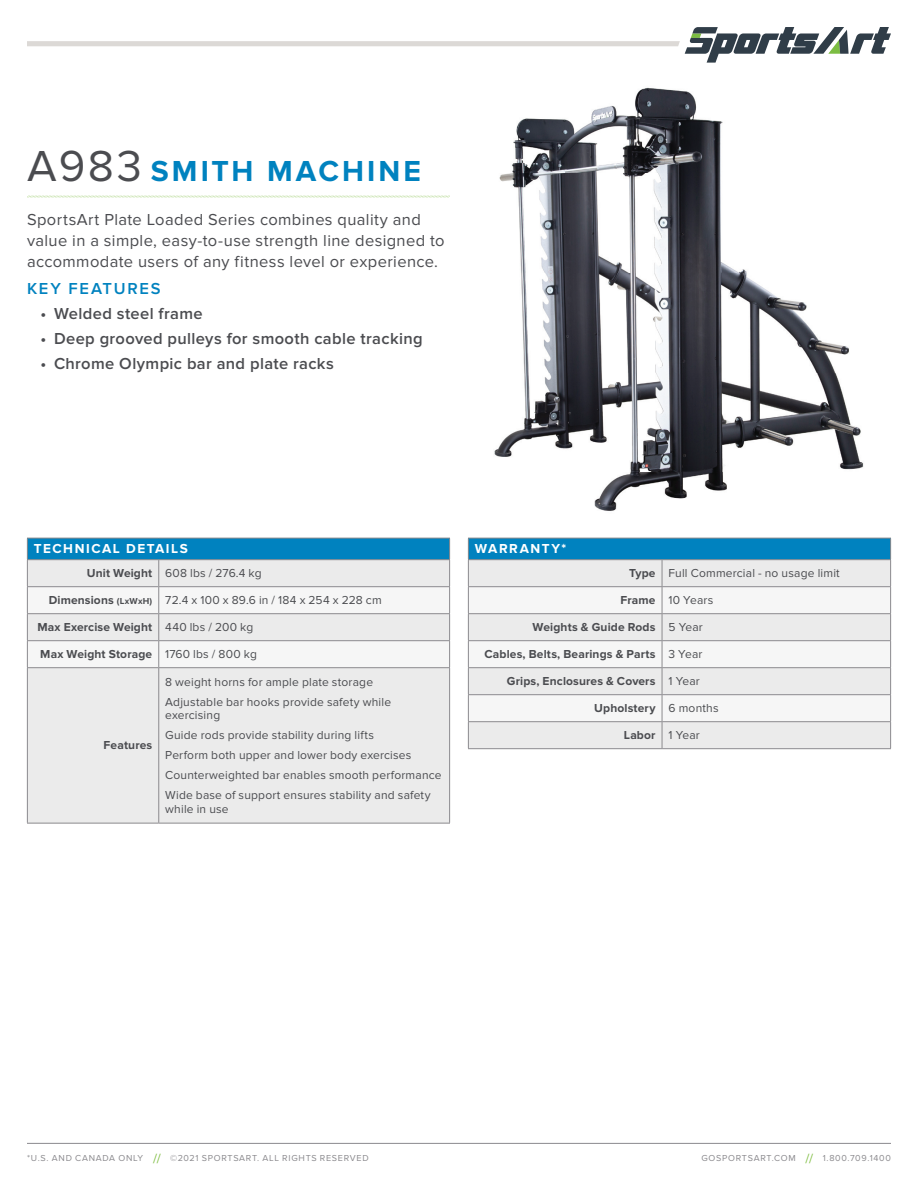
<style>
.page{position:relative;width:918px;height:1188px;background:#fff}
.page>*{position:absolute;margin:0;border:0;box-sizing:border-box;transform-origin:0 0}
.t1{font:700 30px "Proxima Nova";letter-spacing:.1em;color:#0082bf}
.t2{font:16.5px/21px "Proxima Nova";letter-spacing:.025em;color:#4b4c50}
.t3{font:600 16.5px "Proxima Nova";letter-spacing:.02em;color:#4b4c50}
.t4{font:600 16.5px "Proxima Nova";letter-spacing:.105em;color:#0082bf}
.t5{font:700 13.5px "Proxima Nova";letter-spacing:.115em;color:#fff}
.t6{font:12px/20px "Proxima Nova";letter-spacing:.015em;color:#4b4c50}
.t7{font:700 12px "Proxima Nova";letter-spacing:.01em;color:#4b4c50}
.t8{font:9px "Proxima Nova";letter-spacing:.08em;color:#8b8a8e}
.s1{font-weight:400;font-size:45px;color:#4b4c50}
.s2{font-weight:700}
.s3{font-weight:700;font-size:9px}
.s4{font-weight:400}
.s5{font-size:13.5px;color:#7fbd41}
</style>
<div class="page">
<hr style="left:27px;top:1143px;width:864px;height:1px;background:#8b8a8e">
<svg style="left:27px;top:27px;width:864px;height:36px"></svg>
<div style="left:28px;top:668px;width:421px;height:155px;background:#ebebeb"></div>
<svg style="left:27px;top:538px;width:423px;height:129px"></svg>
<hr style="left:27px;top:667px;width:132px;height:1px;background:#8b8a8e">
<hr style="left:27px;top:668px;width:1px;height:155px;background:#8b8a8e">
<hr style="left:159px;top:667px;width:291px;height:1px;background:#8b8a8e">
<hr style="left:158px;top:668px;width:1px;height:155px;background:#8b8a8e">
<hr style="left:449px;top:668px;width:1px;height:155px;background:#8b8a8e">
<hr style="left:27px;top:823px;width:132px;height:1px;background:#8b8a8e">
<hr style="left:159px;top:823px;width:291px;height:1px;background:#8b8a8e">
<img style="left:494px;top:87px;width:370px;height:424px">
<svg style="left:27px;top:196px;width:423px;height:2px"></svg>
<div style="left:468px;top:538px;width:423px;height:22px;background:#0082bf"></div>
<div style="left:469px;top:560px;width:421px;height:188px;background:#ebebeb"></div>
<svg style="left:469px;top:587px;width:421px;height:134px;fill:#f6f6f6"></svg>
<hr style="left:468px;top:538px;width:194px;height:1px;background:#8b8a8e">
<hr style="left:662px;top:538px;width:229px;height:1px;background:#8b8a8e">
<hr style="left:468px;top:559px;width:194px;height:1px;background:#8b8a8e">
<hr style="left:662px;top:559px;width:229px;height:1px;background:#8b8a8e">
<hr style="left:468px;top:586px;width:194px;height:1px;background:#8b8a8e">
<hr style="left:662px;top:586px;width:229px;height:1px;background:#8b8a8e">
<hr style="left:468px;top:613px;width:194px;height:1px;background:#8b8a8e">
<hr style="left:662px;top:613px;width:229px;height:1px;background:#8b8a8e">
<hr style="left:468px;top:640px;width:194px;height:1px;background:#8b8a8e">
<hr style="left:662px;top:640px;width:229px;height:1px;background:#8b8a8e">
<hr style="left:468px;top:667px;width:194px;height:1px;background:#8b8a8e">
<hr style="left:662px;top:667px;width:229px;height:1px;background:#8b8a8e">
<hr style="left:468px;top:694px;width:194px;height:1px;background:#8b8a8e">
<hr style="left:662px;top:694px;width:229px;height:1px;background:#8b8a8e">
<hr style="left:468px;top:721px;width:194px;height:1px;background:#8b8a8e">
<svg style="left:468px;top:538px;width:1px;height:210px"></svg>
<hr style="left:662px;top:721px;width:229px;height:1px;background:#8b8a8e">
<svg style="left:662px;top:560px;width:1px;height:188px"></svg>
<svg style="left:890px;top:538px;width:1px;height:210px"></svg>
<hr style="left:468px;top:748px;width:194px;height:1px;background:#8b8a8e">
<hr style="left:662px;top:748px;width:229px;height:1px;background:#8b8a8e">
<h1 class="t1" style="left:27px;top:153px;width:395px"><span class="s1">A983</span> SMITH MACHINE</h1>
<h2 class="t2" style="left:27px;top:209px;width:419px">SportsArt Plate Loaded Series combines quality and value in a simple, easy-to-use strength line designed to accommodate users of any fitness level or experience.</h2>
<h2 class="t4" style="left:27px;top:279px;width:135px">KEY FEATURES</h2>
<h2 class="t3" style="left:41px;top:304px;width:164px">• Welded steel frame</h2>
<h2 class="t3" style="left:41px;top:329px;width:384px">• Deep grooved pulleys for smooth cable tracking</h2>
<h2 class="t3" style="left:41px;top:354px;width:295px">• Chrome Olympic bar and plate racks</h2>
<p class="t5" style="left:34px;top:541px;width:156px">TECHNICAL DETAILS</p>
<p class="t6" style="left:87px;top:563px;width:176px"><span class="s2">Unit Weight</span> 608 lbs / 276.4 kg</p>
<p class="t6" style="left:49px;top:590px;width:335px"><span class="s2">Dimensions</span> <span class="s3">(LxWxH)</span> 72.4 x 100 x 89.6 in / 184 x 254 x 228 cm</p>
<p class="t7" style="left:37px;top:620px;width:217px">Max Exercise Weight <span class="s4">440 lbs / 200 kg</span></p>
<p class="t7" style="left:40px;top:647px;width:218px">Max Weight Storage <span class="s4">1760 lbs / 800 kg</span></p>
<p class="t7" style="left:104px;top:739px;width:50px">Features</p>
<p class="t6" style="left:165px;top:672px;width:227px">8 weight horns for ample plate storage<br>Adjustable bar hooks provide safety while</p>
<p class="t6" style="left:165px;top:706px;width:278px">exercising<br>Guide rods provide stability during lifts<br>Perform both upper and lower body exercises Counterweighted bar enables smooth performance Wide base of support ensures stability and safety</p>
<p class="t6" style="left:165px;top:799px;width:65px">while in use</p>
<p class="t5" style="left:475px;top:541px;width:93px">WARRANTY*</p>
<p class="t6" style="left:629px;top:563px;width:212px"><span class="s2">Type</span> Full Commercial - no usage limit</p>
<p class="t6" style="left:621px;top:590px;width:94px"><span class="s2">Frame</span> 10 Years</p>
<p class="t7" style="left:533px;top:620px;width:172px">Weights &amp; Guide Rods <span class="s4">5 Year</span></p>
<p class="t7" style="left:484px;top:647px;width:220px">Cables, Belts, Bearings &amp; Parts <span class="s4">3 Year</span></p>
<p class="t7" style="left:507px;top:674px;width:194px">Grips, Enclosures &amp; Covers <span class="s4">1 Year</span></p>
<p class="t7" style="left:594px;top:701px;width:126px">Upholstery <span class="s4">6 months</span></p>
<p class="t7" style="left:624px;top:728px;width:77px">Labor <span class="s4">1 Year</span></p>
<p class="t8" style="left:27px;top:1153px;width:343px">*U.S. AND CANADA ONLY <span class="s5">//</span> ©2021 SPORTSART. ALL RIGHTS RESERVED</p>
<p class="t8" style="left:702px;top:1153px;width:191px">GOSPORTSART.COM <span class="s5">//</span> 1.800.709.1400</p>
</div>
